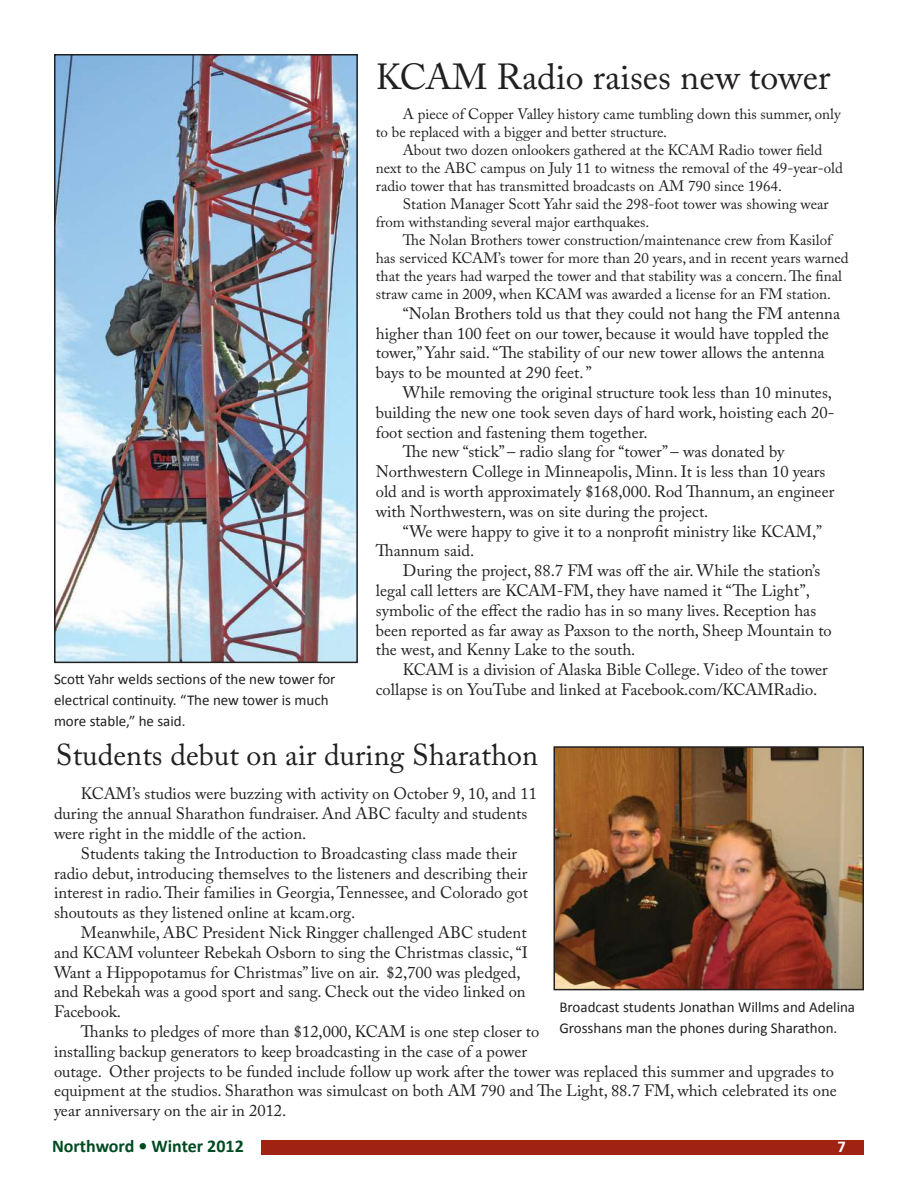
<style>
.page{position:relative;width:918px;height:1188px;background:#fff}
.page>*{position:absolute;margin:0;border:0;box-sizing:border-box;transform-origin:0 0}
.t1{font:36px "Adobe Caslon Pro";color:#221f1f}
.t2{font:30px "Adobe Caslon Pro";color:#221f1f}
.t3{font:700 18px "Calibri";color:#004b22}
.t4{font:16.5px/19.8px "Adobe Caslon Pro";color:#221f1f}
.t5{font:700 16.5px "Calibri";color:#fff}
.t6{font:15px/18px "Adobe Caslon Pro";color:#221f1f}
.t7{font:15px/21px "Calibri";color:#221f1f}
</style>
<div class="page">
<div style="left:261px;top:1140px;width:603px;height:15px;background:#9f2213"></div>
<img style="left:57px;top:57px;width:298px;height:603px">
<div style="left:54px;top:54px;width:304px;height:609px;border:2px solid #221f1f"></div>
<img style="left:557px;top:749px;width:304px;height:238px">
<div style="left:554px;top:746px;width:310px;height:244px;border:2px solid #221f1f"></div>
<p class="t7" style="left:54px;top:669px;width:283px">Scott Yahr welds sections of the new tower for electrical continuity. “The new tower is much more stable,” he said.</p>
<h1 class="t1" style="left:376px;top:62px;width:456px">KCAM Radio raises new tower</h1>
<p class="t6" style="left:376px;top:106px;width:466px;text-indent:27px">A piece of Copper Valley history came tumbling down this summer, only to be replaced with a bigger and better structure.</p>
<p class="t6" style="left:376px;top:142px;width:469px;text-indent:27px">About two dozen onlookers gathered at the KCAM Radio tower field next to the ABC campus on July 11 to witness the removal of the 49-year-old radio tower that has transmitted broadcasts on AM 790 since 1964.</p>
<p class="t6" style="left:376px;top:196px;width:454px;text-indent:27px">Station Manager Scott Yahr said the 298-foot tower was showing wear from withstanding several major earthquakes.</p>
<p class="t6" style="left:376px;top:232px;width:474px;text-indent:27px">The Nolan Brothers tower construction/maintenance crew from Kasilof has serviced KCAM’s tower for more than 20 years, and in recent years warned that the years had warped the tower and that stability was a concern. The final straw came in 2009, when KCAM was awarded a license for an FM station.</p>
<p class="t4" style="left:376px;top:305px;width:466px;text-indent:27px">“Nolan Brothers told us that they could not hang the FM antenna higher than 100 feet on our tower, because it would have toppled the tower,” Yahr said. “The stability of our new tower allows the antenna bays to be mounted at 290 feet. ”</p>
<p class="t4" style="left:403px;top:384px;width:431px">While removing the original structure took less than 10 minutes,</p>
<p class="t4" style="left:376px;top:404px;width:460px">building the new one took seven days of hard work, hoisting each 20-</p>
<p class="t4" style="left:376px;top:424px;width:273px">foot section and fastening them together.</p>
<p class="t4" style="left:403px;top:444px;width:383px">The new “stick” – radio slang for “tower” – was donated by</p>
<p class="t4" style="left:376px;top:463px;width:451px">Northwestern College in Minneapolis, Minn. It is less than 10 years</p>
<p class="t4" style="left:376px;top:483px;width:460px">old and is worth approximately $168,000. Rod Thannum, an engineer</p>
<p class="t4" style="left:376px;top:503px;width:334px">with Northwestern, was on site during the project.</p>
<p class="t4" style="left:403px;top:523px;width:421px">“We were happy to give it to a nonprofit ministry like KCAM,”</p>
<p class="t4" style="left:376px;top:543px;width:100px">Thannum said.</p>
<p class="t4" style="left:403px;top:562px;width:419px">During the project, 88.7 FM was off the air. While the station’s</p>
<p class="t4" style="left:376px;top:582px;width:436px">legal call letters are KCAM-FM, they have named it “The Light”,</p>
<p class="t4" style="left:376px;top:602px;width:442px">symbolic of the effect the radio has in so many lives. Reception has</p>
<p class="t4" style="left:376px;top:622px;width:457px">been reported as far away as Paxson to the north, Sheep Mountain to</p>
<p class="t4" style="left:376px;top:642px;width:261px">the west, and Kenny Lake to the south.</p>
<p class="t4" style="left:403px;top:661px;width:427px">KCAM is a division of Alaska Bible College. Video of the tower</p>
<p class="t4" style="left:376px;top:681px;width:443px">collapse is on YouTube and linked at Facebook.com/KCAMRadio.</p>
<h2 class="t2" style="left:56px;top:743px;width:484px">Students debut on air during Sharathon</h2>
<p class="t4" style="left:54px;top:786px;width:484px;text-indent:27px">KCAM’s studios were buzzing with activity on October 9, 10, and 11 during the annual Sharathon fundraiser. And ABC faculty and students were right in the middle of the action.</p>
<p class="t4" style="left:54px;top:845px;width:476px;text-indent:27px">Students taking the Introduction to Broadcasting class made their radio debut, introducing themselves to the listeners and describing their interest in radio. Their families in Georgia, Tennessee, and Colorado got shoutouts as they listened online at kcam.org.</p>
<p class="t4" style="left:54px;top:924px;width:476px;text-indent:27px">Meanwhile, ABC President Nick Ringger challenged ABC student and KCAM volunteer Rebekah Osborn to sing the Christmas classic, “I Want a Hippopotamus for Christmas” live on air. $2,700 was pledged, and Rebekah was a good sport and sang. Check out the video linked on Facebook.</p>
<p class="t4" style="left:54px;top:1023px;width:784px;text-indent:27px">Thanks to pledges of more than $12,000, KCAM is one step closer to<br>installing backup generators to keep broadcasting in the case of a power<br>outage. Other projects to be funded include follow up work after the tower was replaced this summer and upgrades to equipment at the studios. Sharathon was simulcast on both AM 790 and The Light, 88.7 FM, which celebrated its one year anniversary on the air in 2012.</p>
<p class="t7" style="left:559px;top:997px;width:297px">Broadcast students Jonathan Willms and Adelina<br>Grosshans man the phones during Sharathon.</p>
<p class="t3" style="left:52px;top:1135px;width:193px">Northword • Winter 2012</p>
<p class="t5" style="left:838px;top:1137px;width:10px">7</p>
</div>
